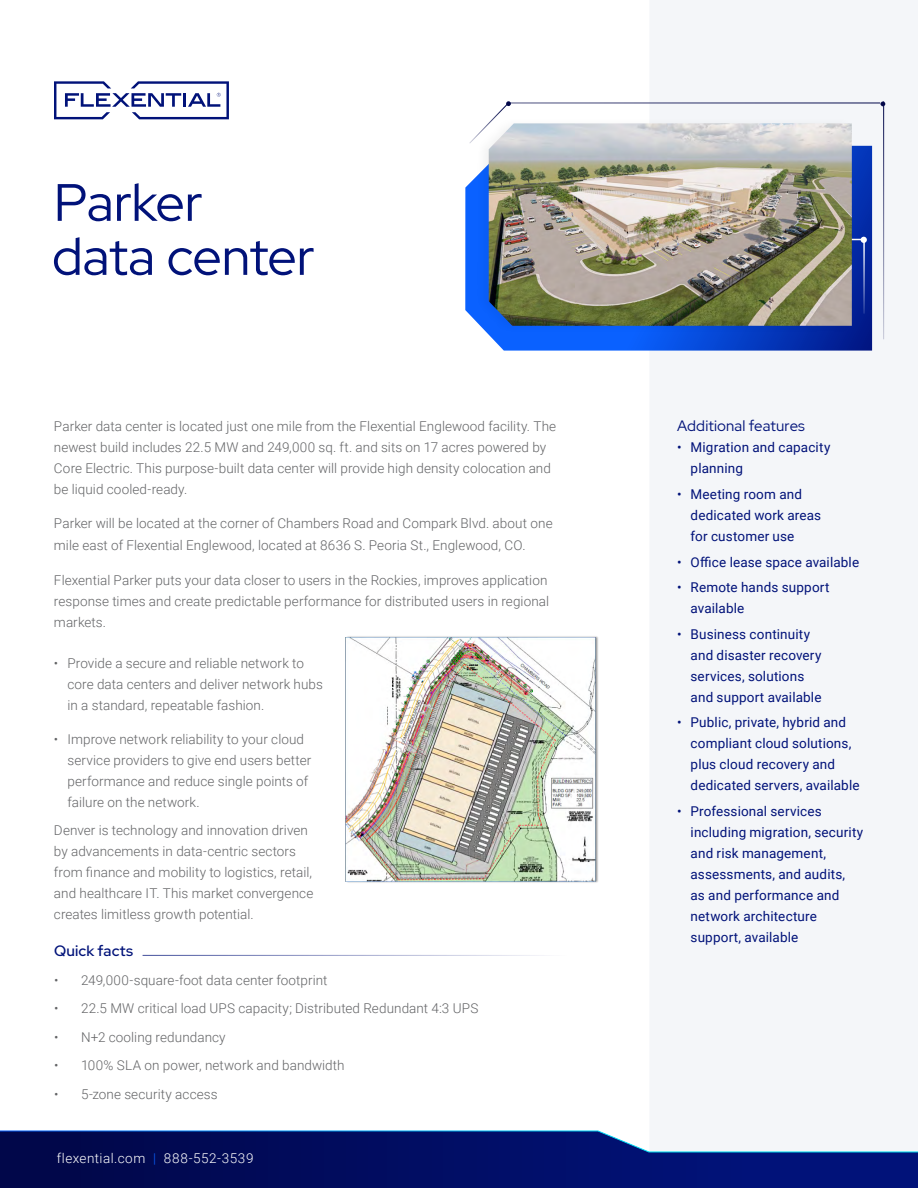
<style>
.page{position:relative;width:918px;height:1188px;background:#fff}
.page>*{position:absolute;margin:0;border:0;box-sizing:border-box;transform-origin:0 0}
.t1{font:52.5px/54px "Red Hat Display";letter-spacing:-.01em;color:#011279}
.t2{font:15px "Red Hat Display";letter-spacing:.01em;color:#011279}
.t3{font:500 15px "Red Hat Display";letter-spacing:.015em;color:#011279}
.t4{font:300 13.5px/21px "Roboto";letter-spacing:.005em;color:#636466}
.t5{font:13.5px/21px "Roboto";letter-spacing:.01em;color:#011279}
.t6{font:300 13.5px "Roboto";letter-spacing:.04em;color:#fff}
.s1{color:#0a61ff}
</style>
<div class="page">
<div style="left:649px;top:0;width:269px;height:1130px;background:#f4f6f9"></div>
<svg style="left:0;top:1130px;width:918px;height:58px;background:#1f2c77"></svg>
<hr style="left:883px;top:102px;width:1px;height:237px;background:#fff">
<svg style="left:465px;top:146px;width:407px;height:205px;background:#235bd6"></svg>
<svg style="left:54px;top:81px;width:175px;height:38px"></svg>
<hr style="left:508px;top:103px;width:372px;height:1px;background:#fff">
<svg style="left:880px;top:102px;width:5px;height:4px"></svg>
<svg style="left:469px;top:101px;width:42px;height:42px"></svg>
<svg style="left:853px;top:237px;width:14px;height:78px"></svg>
<div style="left:474px;top:115px;width:379px;height:219px;background:#000;opacity:.05"></div>
<svg style="left:489px;top:118px;width:363px;height:214px"></svg>
<img style="left:489px;top:123px;width:363px;height:203px">
<hr style="left:143px;top:955px;width:424px;height:1px;background:#011279">
<img style="left:345px;top:636px;width:253px;height:247px">
<h1 class="t1" style="left:52px;top:174px;width:264px">Parker data center</h1>
<p class="t4" style="left:54px;top:415px;width:504px">Parker data center is located just one mile from the Flexential Englewood facility. The newest build includes 22.5 MW and 249,000 sq. ft. and sits on 17 acres powered by Core Electric. This purpose-built data center will provide high density colocation and be liquid cooled-ready.</p>
<p class="t4" style="left:54px;top:512px;width:500px;line-height:21.6px">Parker will be located at the corner of Chambers Road and Compark Blvd. about one mile east of Flexential Englewood, located at 8636 S. Peoria St., Englewood, CO.</p>
<p class="t4" style="left:54px;top:569px;width:497px">Flexential Parker puts your data closer to users in the Rockies, improves application response times and create predictable performance for distributed users in regional markets.</p>
<p class="t4" style="left:67px;top:652px;width:257px;text-indent:-14px">• Provide a secure and reliable network to core data centers and deliver network hubs in a standard, repeatable fashion.</p>
<p class="t4" style="left:67px;top:729px;width:245px;text-indent:-14px">• Improve network reliability to your cloud service providers to give end users better performance and reduce single points of failure on the network.</p>
<p class="t4" style="left:54px;top:819px;width:261px">Denver is technology and innovation driven by advancements in data-centric sectors from finance and mobility to logistics, retail, and healthcare IT. This market convergence creates limitless growth potential.</p>
<p class="t3" style="left:54px;top:941px;width:81px">Quick facts</p>
<p class="t4" style="left:54px;top:969px;width:275px">• 249,000-square-foot data center footprint</p>
<p class="t4" style="left:54px;top:997px;width:426px">• 22.5 MW critical load UPS capacity; Distributed Redundant 4:3 UPS</p>
<p class="t4" style="left:54px;top:1026px;width:173px">• N+2 cooling redundancy</p>
<p class="t4" style="left:54px;top:1054px;width:292px">• 100% SLA on power, network and bandwidth</p>
<p class="t4" style="left:54px;top:1083px;width:165px">• 5-zone security access</p>
<p class="t6" style="left:57px;top:1149px;width:198px">flexential.com <span class="s1">|</span> 888-552-3539</p>
<p class="t2" style="left:677px;top:416px;width:129px">Additional features</p>
<p class="t5" style="left:691px;top:437px;width:141px;text-indent:-14px">• Migration and capacity planning</p>
<p class="t5" style="left:691px;top:483px;width:132px;text-indent:-14px">• Meeting room and dedicated work areas for customer use</p>
<p class="t5" style="left:677px;top:551px;width:184px">• Office lease space available</p>
<p class="t5" style="left:691px;top:576px;width:140px;text-indent:-14px">• Remote hands support available</p>
<p class="t5" style="left:691px;top:623px;width:132px;text-indent:-14px">• Business continuity and disaster recovery services, solutions and support available</p>
<p class="t5" style="left:691px;top:711px;width:171px;text-indent:-14px">• Public, private, hybrid and compliant cloud solutions, plus cloud recovery and dedicated servers, available</p>
<p class="t5" style="left:691px;top:800px;width:174px;text-indent:-14px">• Professional services including migration, security and risk management, assessments, and audits,<br>as and performance and network architecture support, available</p>
</div>
